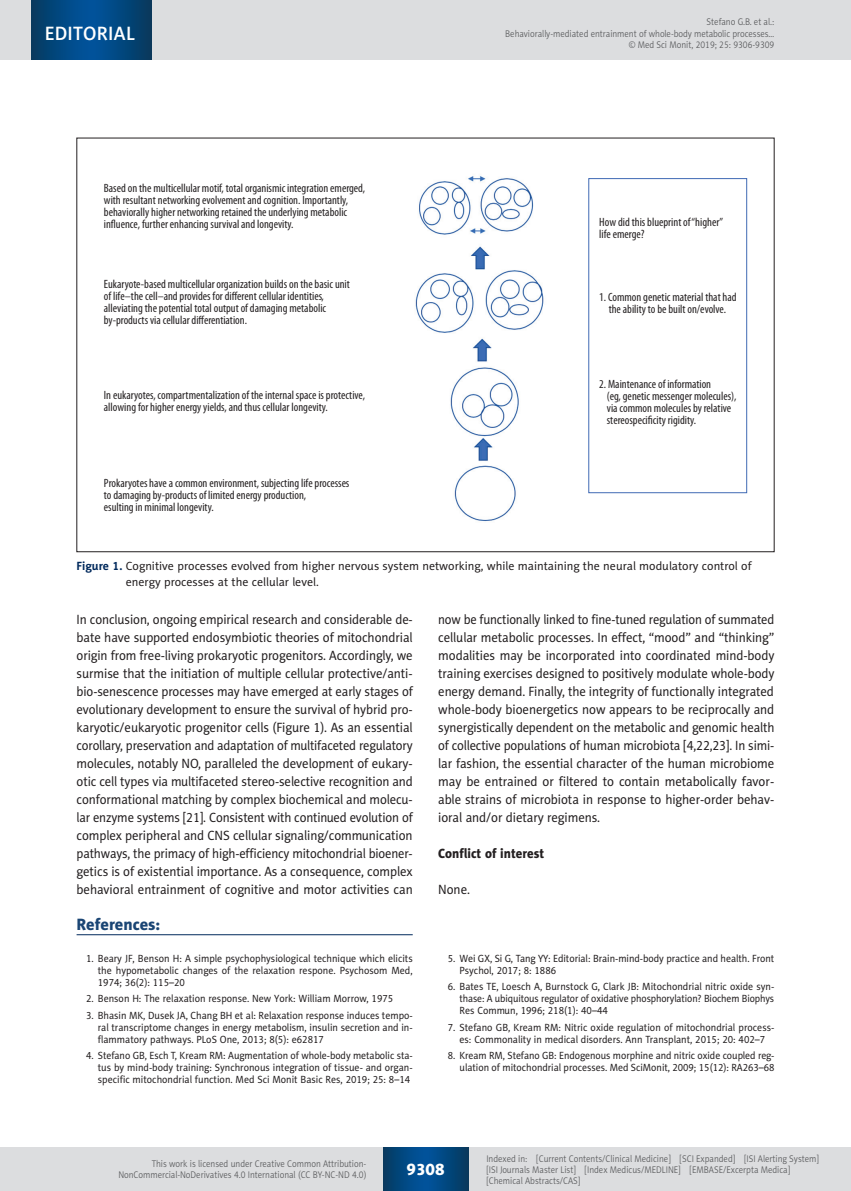
<style>
.page{position:relative;width:851px;height:1191px;background:#fff}
.page>*{position:absolute;margin:0;border:0;box-sizing:border-box;transform-origin:0 0}
.t1{font:19.5px "Naomi Sans EFN Medium";letter-spacing:.01em;color:#fff}
.MSM_Referencje_Tytul{font:16.5px "Naomi Sans EFN Heavy";color:#1a4574}
.t2{font:16.5px "Naomi Sans EFN Heavy";color:#fff}
.MSM_Body{font:13.5px/18px "Naomi Sans EFN";letter-spacing:-.005em;color:#231f20;text-align:justify;scale:.94 1}
.MSM_Body-2{font:13.5px/18px "Naomi Sans EFN";letter-spacing:-.005em;color:#231f20;text-align:justify;scale:.93 1}
.MSM_Headline_2{font:13.5px "Naomi Sans EFN Heavy";color:#231f20;scale:.95 1}
.MSM_Body-3{font:13.5px "Naomi Sans EFN";letter-spacing:-.005em;color:#231f20;scale:.95 1}
.t3{font:condensed 12px/12px "Myriad Pro";color:#231f20}
.MSM_Rycina_tytul{font:12px/15.8px "Naomi Sans EFN";color:#231f20}
.MSM_Referencje_punkt{font:10.5px/12px "Naomi Sans EFN";color:#231f20;text-align:justify;scale:.95 1}
.MSM_Referencje_punkt-2{font:10.5px/12px "Naomi Sans EFN";color:#231f20;text-align:justify;scale:.94 1}
.MSM_pagina_sygnatura{font:9.75px/11.2px "Naomi Sans EFN Light";color:#57585a;scale:.9 1}
.MSM_pagina_zywa{font:9.75px/11.2px "Naomi Sans EFN Light";color:#57585a;text-align:right;scale:.9 1}
.s1{font-weight:700;color:#00295c}
</style>
<div class="page">
<img style="left:415px;top:176px;width:129px;height:345px">
<div style="left:588px;top:178px;width:159px;height:315px;border:1px solid #406ab4"></div>
<hr style="left:77px;top:934px;width:335px;height:1px;background:#00295c">
<div style="left:0;top:1148px;width:850px;height:43px;background:#dcdddf"></div>
<svg style="left:383px;top:1147px;width:85px;height:43px;background:#02477e"></svg>
<div style="left:0;top:0;width:850px;height:60px;background:#dcdddf"></div>
<hr style="left:850px;top:0;width:1px;height:60px;background:#dcdddf">
<svg style="left:32px;top:0;width:119px;height:60px;background:#02477e"></svg>
<h1 class="t1" style="left:45px;top:22px;width:91px">EDITORIAL</h1>
<p class="t3" style="left:104px;top:182px;width:263px">Based on the multicellular motif, total organismic integration emerged, with resultant networking evolvement and cognition. Importantly, behaviorally higher networking retained the underlying metabolic influence, further enhancing survival and longevity.</p>
<p class="t3" style="left:104px;top:279px;width:247px">Eukaryote-based multicellular organization builds on the basic unit of life–the cell–and provides for different cellular identities, alleviating the potential total output of damaging metabolic by-products via cellular differentiation.</p>
<p class="t3" style="left:104px;top:389px;width:263px">In eukaryotes, compartmentalization of the internal space is protective, allowing for higher energy yields, and thus cellular longevity.</p>
<p class="t3" style="left:104px;top:477px;width:247px">Prokaryotes have a common environment, subjecting life processes to damaging by-products of limited energy production,<br>esulting in minimal longevity.</p>
<p class="MSM_pagina_zywa" style="left:505px;top:16px;width:300px">Stefano G.B. et al.:<br>Behaviorally-mediated entrainment of whole-body metabolic processes…</p>
<p class="MSM_pagina_sygnatura" style="left:628px;top:39px;width:163px">© Med Sci Monit, 2019; 25: 9306-9309</p>
<p class="t3" style="left:599px;top:216px;width:125px">How did this blueprint of “higher” life emerge?</p>
<p class="t3" style="left:599px;top:291px;width:139px;text-align:center">1. Common genetic material that had the ability to be built on/evolve.</p>
<p class="t3" style="left:606px;top:378px;width:131px;text-indent:-8px">2. Maintenance of information<br>(eg, genetic messenger molecules), via common molecules by relative stereospecificity rigidity.</p>
<p class="MSM_Rycina_tytul" style="left:126px;top:558px;width:627px;text-indent:-49px"><span class="s1">Figure 1.</span> Cognitive processes evolved from higher nervous system networking, while maintaining the neural modulatory control of energy processes at the cellular level.</p>
<p class="MSM_Body" style="left:77px;top:610px;width:359px">In conclusion, ongoing empirical research and considerable de&shy;bate have supported endosymbiotic theories of mitochondrial origin from free-living prokaryotic progenitors. Accordingly, we surmise that the initiation of multiple cellular protective/anti&shy;bio-senescence processes may have emerged at early stages of evolutionary development to ensure the survival of hybrid pro&shy;karyotic/eukaryotic progenitor cells (Figure 1). As an essential corollary, preservation and adaptation of multifaceted regulatory molecules, notably NO, paralleled the development of eukary&shy;otic cell types via multifaceted stereo-selective recognition and conformational matching by complex biochemical and molecu&shy;lar enzyme systems [21]. Consistent with continued evolution of complex peripheral and CNS cellular signaling/communication pathways, the primacy of high-efficiency mitochondrial bioener&shy;getics is of existential importance. As a consequence, complex behavioral entrainment of cognitive and motor activities can</p>
<p class="MSM_Body-2" style="left:438px;top:610px;width:363px">now be functionally linked to fine-tuned regulation of summated cellular metabolic processes. In effect, “mood” and “thinking” modalities may be incorporated into coordinated mind-body training exercises designed to positively modulate whole-body energy demand. Finally, the integrity of functionally integrated whole-body bioenergetics now appears to be reciprocally and synergistically dependent on the metabolic and genomic health of collective populations of human microbiota [4,22,23]. In simi&shy;lar fashion, the essential character of the human microbiome may be entrained or filtered to contain metabolically favor&shy;able strains of microbiota in response to higher-order behav&shy;ioral and/or dietary regimens.</p>
<p class="MSM_Headline_2" style="left:438px;top:845px;width:113px">Conflict of interest</p>
<p class="MSM_Body-3" style="left:438px;top:881px;width:35px">None.</p>
<p class="MSM_Referencje_Tytul" style="left:77px;top:914px;width:85px">References:</p>
<p class="MSM_Referencje_punkt" style="left:98px;top:952px;width:333px;text-indent:-12px">1. Beary JF, Benson H: A simple psychophysiological technique which elicits the hypometabolic changes of the relaxation respone. Psychosom Med, 1974; 36(2): 115–20</p>
<p class="MSM_Referencje_punkt" style="left:86px;top:993px;width:325px">2. Benson H: The relaxation response. New York: William Morrow, 1975</p>
<p class="MSM_Referencje_punkt" style="left:98px;top:1009px;width:333px;text-indent:-12px">3. Bhasin MK, Dusek JA, Chang BH et al: Relaxation response induces tempo&shy;ral transcriptome changes in energy metabolism, insulin secretion and in&shy;flammatory pathways. PLoS One, 2013; 8(5): e62817</p>
<p class="MSM_Referencje_punkt-2" style="left:98px;top:1049px;width:336px;text-indent:-12px">4. Stefano GB, Esch T, Kream RM: Augmentation of whole-body metabolic sta&shy;tus by mind-body training: Synchronous integration of tissue- and organ&shy;specific mitochondrial function. Med Sci Monit Basic Res, 2019; 25: 8–14</p>
<p class="MSM_Referencje_punkt-2" style="left:459px;top:952px;width:336px;text-indent:-12px">5. Wei GX, Si G, Tang YY: Editorial: Brain-mind-body practice and health. Front<br>Psychol, 2017; 8: 1886</p>
<p class="MSM_Referencje_punkt" style="left:459px;top:981px;width:333px;text-indent:-12px">6. Bates TE, Loesch A, Burnstock G, Clark JB: Mitochondrial nitric oxide syn&shy;thase: A ubiquitous regulator of oxidative phosphorylation? Biochem Biophys Res Commun, 1996; 218(1): 40–44</p>
<p class="MSM_Referencje_punkt" style="left:447px;top:1021px;width:345px;text-align:center">7. Stefano GB, Kream RM: Nitric oxide regulation of mitochondrial process&shy;es: Commonality in medical disorders. Ann Transplant, 2015; 20: 402–7</p>
<p class="MSM_Referencje_punkt-2" style="left:447px;top:1049px;width:349px;text-align:right">8. Kream RM, Stefano GB: Endogenous morphine and nitric oxide coupled reg&shy;ulation of mitochondrial processes. Med SciMonit, 2009; 15(12): RA263–68</p>
<p class="MSM_pagina_sygnatura" style="left:118px;top:1158px;width:277px;text-align:right">This work is licensed under Creative Common Attribution-<br>NonCommercial-NoDerivatives 4.0 International (CC BY-NC-ND 4.0)</p>
<p class="t2" style="left:406px;top:1159px;width:40px">9308</p>
<p class="MSM_pagina_sygnatura" style="left:486px;top:1152px;width:371px">Indexed in: [Current Contents/Clinical Medicine] [SCI Expanded] [ISI Alerting System] [ISI Journals Master List] [Index Medicus/MEDLINE] [EMBASE/Excerpta Medica] [Chemical Abstracts/CAS]</p>
</div>
